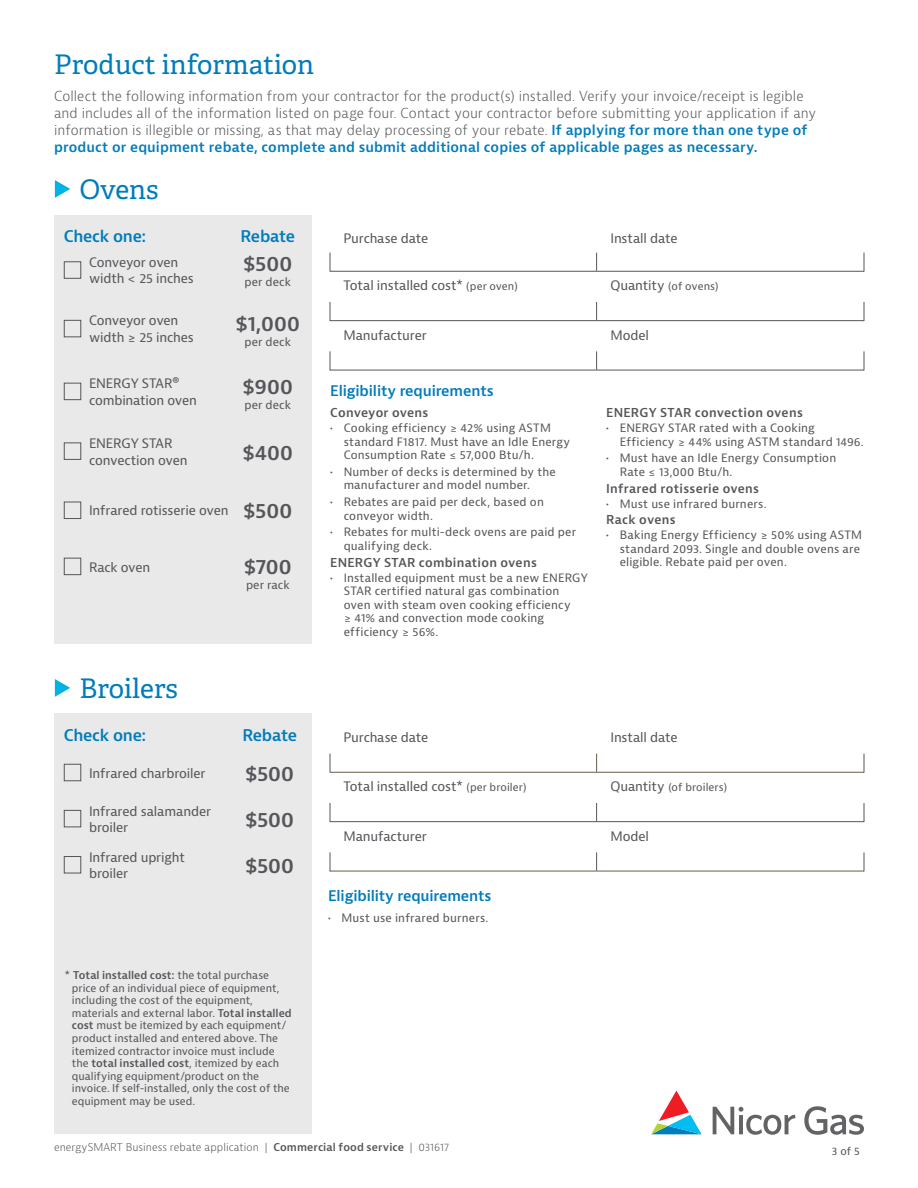
<style>
.page{position:relative;width:918px;height:1188px;background:#fff}
.page>*{position:absolute;margin:0;border:0;box-sizing:border-box;transform-origin:0 0}
.t1{font:27px "Adelle";color:#007cbb}
.t2{font:600 20.25px "Bernina Sans";letter-spacing:-.025em;color:#55565a}
.t3{font:600 15.75px "Bernina Sans";letter-spacing:-.015em;color:#007cbb}
.t4{font:600 14.25px "Bernina Sans";letter-spacing:-.01em;color:#007cbb}
.t5{font:300 13.5px/17.2px "Bernina Sans";letter-spacing:.005em;color:#55565a}
.t6{font:12.75px/16.5px "Bernina Sans";letter-spacing:-.01em;color:#55565a}
.t7{font:600 12px "Bernina Sans";letter-spacing:.02em;color:#55565a}
.t8{font:11.25px/13.5px "Bernina Sans";letter-spacing:.015em;color:#55565a}
.t9{font:10.5px/12.6px "Bernina Sans";letter-spacing:-.005em;color:#55565a}
.t10{font:300 10.5px "Bernina Sans";letter-spacing:.005em;color:#55565a}
.s1{font-weight:600;color:#007cbb}
.s2{font-weight:600;font-size:20.25px}
.s3{font-weight:600}
.s4{font-size:10.5px}
.s5{font-size:12.75px}
</style>
<div class="page">
<svg style="left:651px;top:1091px;width:51px;height:43px"></svg>
<svg style="left:713px;top:1106px;width:151px;height:29px"></svg>
<div style="left:54px;top:714px;width:258px;height:420px;background:#e9e9e9"></div>
<div style="left:54px;top:215px;width:258px;height:428px;background:#e9e9e9"></div>
<div style="left:64px;top:856px;width:17px;height:17px;border:1px solid #55565a"></div>
<div style="left:64px;top:764px;width:17px;height:17px;border:1px solid #55565a"></div>
<div style="left:64px;top:810px;width:17px;height:17px;border:1px solid #55565a"></div>
<div style="left:64px;top:383px;width:17px;height:17px;border:1px solid #55565a"></div>
<div style="left:64px;top:442px;width:17px;height:18px;border:1px solid #55565a"></div>
<div style="left:64px;top:502px;width:17px;height:17px;border:1px solid #55565a"></div>
<div style="left:64px;top:558px;width:17px;height:17px;border:1px solid #55565a"></div>
<div style="left:64px;top:261px;width:17px;height:18px;border:1px solid #55565a"></div>
<div style="left:64px;top:320px;width:17px;height:17px;border:1px solid #55565a"></div>
<svg style="left:55px;top:180px;width:15px;height:18px"></svg>
<svg style="left:55px;top:679px;width:15px;height:18px"></svg>
<hr style="left:330px;top:320px;width:534px;height:1px;background:#55565a">
<svg style="left:330px;top:302px;width:1px;height:19px"></svg>
<svg style="left:864px;top:302px;width:1px;height:19px"></svg>
<svg style="left:596px;top:302px;width:1px;height:18px"></svg>
<hr style="left:330px;top:370px;width:534px;height:1px;background:#55565a">
<svg style="left:330px;top:351px;width:1px;height:19px"></svg>
<svg style="left:864px;top:351px;width:1px;height:19px"></svg>
<svg style="left:596px;top:351px;width:1px;height:19px"></svg>
<hr style="left:330px;top:271px;width:534px;height:1px;background:#55565a">
<svg style="left:330px;top:253px;width:1px;height:19px"></svg>
<svg style="left:864px;top:253px;width:1px;height:19px"></svg>
<svg style="left:596px;top:253px;width:1px;height:18px"></svg>
<hr style="left:330px;top:821px;width:534px;height:1px;background:#55565a">
<svg style="left:330px;top:803px;width:1px;height:19px"></svg>
<svg style="left:864px;top:803px;width:1px;height:19px"></svg>
<svg style="left:596px;top:803px;width:1px;height:18px"></svg>
<hr style="left:330px;top:871px;width:534px;height:1px;background:#685d49">
<svg style="left:330px;top:852px;width:1px;height:19px"></svg>
<svg style="left:864px;top:852px;width:1px;height:19px"></svg>
<svg style="left:596px;top:852px;width:1px;height:19px"></svg>
<hr style="left:330px;top:772px;width:534px;height:1px;background:#685d49">
<svg style="left:330px;top:754px;width:1px;height:19px"></svg>
<svg style="left:864px;top:754px;width:1px;height:19px"></svg>
<svg style="left:596px;top:754px;width:1px;height:18px"></svg>
<h1 class="t1" style="left:54px;top:48px;width:262px">Product information</h1>
<p class="t5" style="left:54px;top:87px;width:764px">Collect the following information from your contractor for the product(s) installed. Verify your invoice/receipt is legible and includes all of the information listed on page four. Contact your contractor before submitting your application if any information is illegible or missing, as that may delay processing of your rebate. <span class="s1">If applying for more than one type of product or equipment rebate, complete and submit additional copies of applicable pages as necessary.</span></p>
<h1 class="t1" style="left:79px;top:173px;width:81px">Ovens</h1>
<h3 class="t3" style="left:64px;top:226px;width:84px">Check one:</h3>
<h3 class="t3" style="left:241px;top:226px;width:56px">Rebate</h3>
<p class="t6" style="left:89px;top:254px;width:106px">Conveyor oven width &lt; 25 inches</p>
<h2 class="t2" style="left:243px;top:250px;width:51px">$500</h2>
<p class="t8" style="left:245px;top:275px;width:48px">per deck</p>
<p class="t6" style="left:89px;top:313px;width:106px">Conveyor oven width ≥ 25 inches</p>
<h2 class="t2" style="left:236px;top:311px;width:66px">$1,000</h2>
<p class="t8" style="left:245px;top:335px;width:48px">per deck</p>
<p class="t6" style="left:89px;top:376px;width:109px">ENERGY STAR® combination oven</p>
<h2 class="t2" style="left:243px;top:373px;width:52px">$900</h2>
<p class="t8" style="left:245px;top:398px;width:48px">per deck</p>
<p class="t6" style="left:89px;top:435px;width:100px">ENERGY STAR convection oven</p>
<h2 class="t2" style="left:242px;top:439px;width:52px">$400</h2>
<p class="t6" style="left:89px;top:503px;width:205px">Infrared rotisserie oven <span class="s2">$500</span></p>
<p class="t6" style="left:89px;top:559px;width:63px">Rack oven</p>
<h2 class="t2" style="left:244px;top:554px;width:50px">$700</h2>
<p class="t8" style="left:246px;top:578px;width:45px">per rack</p>
<h1 class="t1" style="left:79px;top:672px;width:100px">Broilers</h1>
<h3 class="t3" style="left:64px;top:726px;width:84px">Check one:</h3>
<h3 class="t3" style="left:242px;top:726px;width:56px">Rebate</h3>
<p class="t6" style="left:89px;top:765px;width:118px">Infrared charbroiler</p>
<h2 class="t2" style="left:245px;top:761px;width:51px">$500</h2>
<p class="t6" style="left:89px;top:803px;width:123px">Infrared salamander broiler</p>
<h2 class="t2" style="left:245px;top:806px;width:51px">$500</h2>
<p class="t6" style="left:89px;top:849px;width:97px">Infrared upright broiler</p>
<h2 class="t2" style="left:245px;top:853px;width:51px">$500</h2>
<p class="t9" style="left:72px;top:969px;width:221px;text-indent:-7px">* <span class="s3">Total installed cost:</span> the total purchase price of an individual piece of equipment, including the cost of the equipment, materials and external labor. <span class="s3">Total installed cost</span> must be itemized by each equipment/ product installed and entered above. The itemized contractor invoice must include the <span class="s3">total installed cost</span>, itemized by each qualifying equipment/product on the invoice. If self-installed, only the cost of the equipment may be used.</p>
<p class="t6" style="left:344px;top:230px;width:86px">Purchase date</p>
<p class="t6" style="left:610px;top:230px;width:69px">Install date</p>
<p class="t6" style="left:344px;top:278px;width:176px">Total installed cost* <span class="s4">(per oven)</span></p>
<p class="t9" style="left:610px;top:280px;width:109px"><span class="s5">Quantity</span> (of ovens)</p>
<p class="t6" style="left:344px;top:327px;width:85px">Manufacturer</p>
<p class="t6" style="left:610px;top:327px;width:40px">Model</p>
<p class="t4" style="left:330px;top:381px;width:165px">Eligibility requirements</p>
<p class="t7" style="left:330px;top:405px;width:100px">Conveyor ovens</p>
<p class="t8" style="left:344px;top:422px;width:228px;text-indent:-14px">• Cooking efficiency ≥ 42% using ASTM standard F1817. Must have an Idle Energy<br>Consumption Rate ≤ 57,000 Btu/h.</p>
<p class="t8" style="left:344px;top:465px;width:214px;text-indent:-14px">• Number of decks is determined by the manufacturer and model number.</p>
<p class="t8" style="left:344px;top:496px;width:202px;text-indent:-14px">• Rebates are paid per deck, based on conveyor width.</p>
<p class="t8" style="left:344px;top:526px;width:234px;text-indent:-14px">• Rebates for multi-deck ovens are paid per qualifying deck.</p>
<p class="t7" style="left:330px;top:555px;width:208px">ENERGY STAR combination ovens</p>
<p class="t8" style="left:344px;top:571px;width:246px;text-indent:-14px">• Installed equipment must be a new ENERGY STAR certified natural gas combination oven with steam oven cooking efficiency<br>≥ 41% and convection mode cooking efficiency ≥ 56%.</p>
<p class="t7" style="left:606px;top:405px;width:198px">ENERGY STAR convection ovens</p>
<p class="t8" style="left:620px;top:422px;width:246px;text-indent:-14px">• ENERGY STAR rated with a Cooking<br>Efficiency ≥ 44% using ASTM standard 1496.</p>
<p class="t8" style="left:620px;top:452px;width:218px;text-indent:-14px">• Must have an Idle Energy Consumption<br>Rate ≤ 13,000 Btu/h.</p>
<p class="t7" style="left:606px;top:481px;width:154px">Infrared rotisserie ovens</p>
<p class="t8" style="left:606px;top:497px;width:162px">• Must use infrared burners.</p>
<p class="t7" style="left:606px;top:512px;width:71px">Rack ovens</p>
<p class="t8" style="left:620px;top:529px;width:244px;text-indent:-14px">• Baking Energy Efficiency ≥ 50% using ASTM standard 2093. Single and double ovens are eligible. Rebate paid per oven.</p>
<p class="t6" style="left:344px;top:730px;width:86px">Purchase date</p>
<p class="t6" style="left:610px;top:730px;width:69px">Install date</p>
<p class="t6" style="left:344px;top:779px;width:184px">Total installed cost* <span class="s4">(per broiler)</span></p>
<p class="t9" style="left:610px;top:781px;width:118px"><span class="s5">Quantity</span> (of broilers)</p>
<p class="t6" style="left:344px;top:828px;width:85px">Manufacturer</p>
<p class="t6" style="left:610px;top:828px;width:40px">Model</p>
<p class="t4" style="left:328px;top:887px;width:165px">Eligibility requirements</p>
<p class="t8" style="left:328px;top:911px;width:162px">• Must use infrared burners.</p>
<p class="t10" style="left:54px;top:1140px;width:397px">energySMART Business rebate application | <span class="s3">Commercial food service</span> | 031617</p>
<p class="t9" style="left:832px;top:1145px;width:30px">3 of 5</p>
</div>
